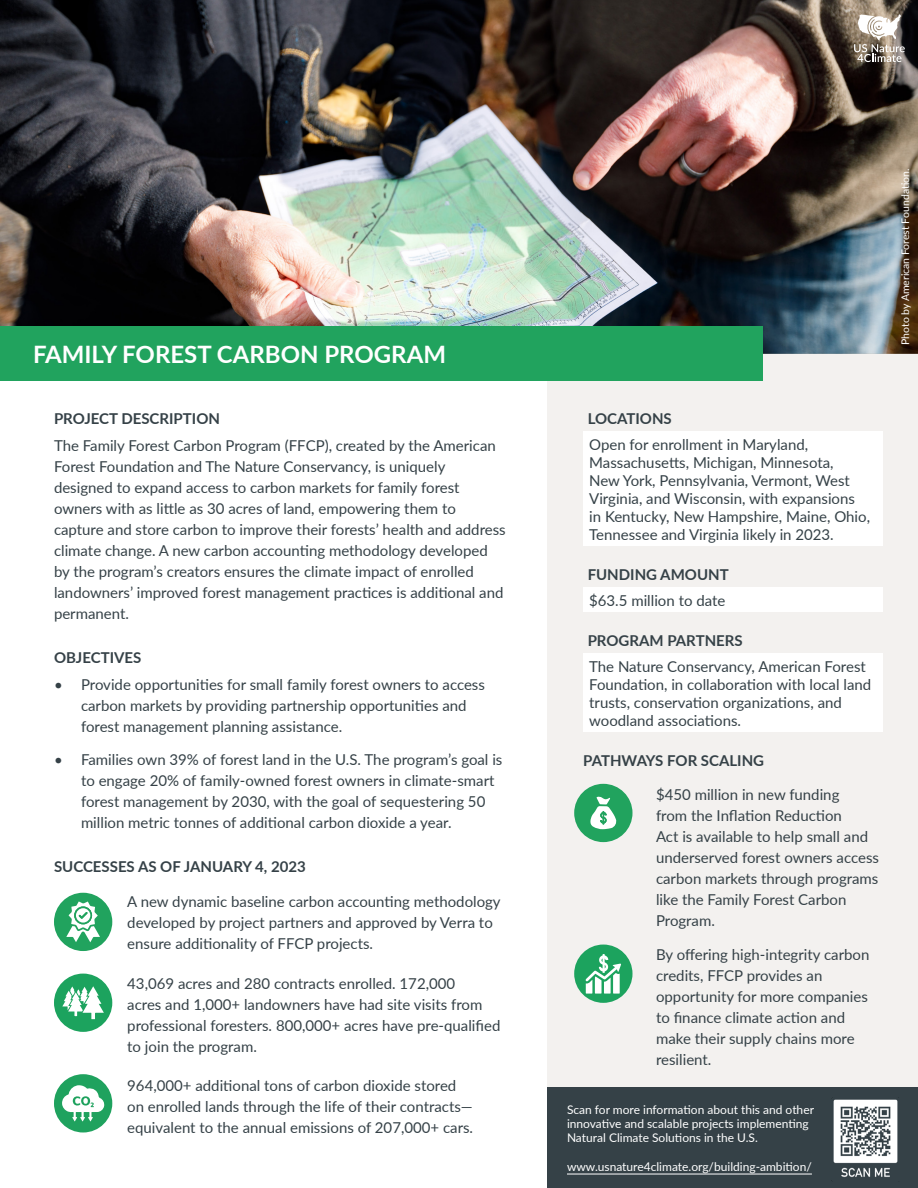
<style>
.page{position:relative;width:918px;height:1188px;background:#fff}
.page>*{position:absolute;margin:0;border:0;box-sizing:border-box;transform-origin:0 0}
.t1{font:700 24px "Lato";color:#fff}
.t2{font:15px/21px "Lato";color:#354147}
.t3{font:700 15px "Lato";color:#354147}
.t4{font:12px/14.4px "Lato";color:#fff}
.t5{font:10.5px "Lato";color:#fff}
</style>
<div class="page">
<img style="left:0;top:0;width:918px;height:353px">
<div style="left:547px;top:353px;width:371px;height:835px;background:#f3f1ef"></div>
<div style="left:583px;top:588px;width:299px;height:24px;background:#fff"></div>
<div style="left:583px;top:432px;width:299px;height:114px;background:#fff"></div>
<div style="left:583px;top:654px;width:299px;height:78px;background:#fff"></div>
<div style="left:0;top:326px;width:763px;height:54px;background:#21a35e"></div>
<div style="left:547px;top:1087px;width:371px;height:101px;background:#354147"></div>
<hr style="left:567px;top:1174px;width:245px;height:1px;background:#fff">
<img style="left:867px;top:14px;width:34px;height:26px">
<svg style="left:854px;top:44px;width:51px;height:18px"></svg>
<div style="left:574px;top:784px;width:59px;height:58px;background:#21a35e;border-radius:50%"></div>
<svg style="left:590px;top:797px;width:27px;height:32px"></svg>
<div style="left:54px;top:1074px;width:58px;height:58px;background:#1fa25e;border-radius:50%"></div>
<svg style="left:62px;top:1085px;width:43px;height:37px"></svg>
<div style="left:54px;top:893px;width:58px;height:58px;background:#21a35e;border-radius:50%"></div>
<svg style="left:66px;top:901px;width:34px;height:41px"></svg>
<div style="left:54px;top:974px;width:58px;height:58px;background:#1ca35e;border-radius:50%"></div>
<svg style="left:62px;top:986px;width:42px;height:33px"></svg>
<div style="left:574px;top:945px;width:59px;height:58px;background:#1ca35e;border-radius:50%"></div>
<svg style="left:585px;top:954px;width:36px;height:40px"></svg>
<img style="left:833px;top:1099px;width:65px;height:78px">
<p class="t1" style="left:33px;top:337px;width:415px">FAMILY FOREST CARBON PROGRAM</p>
<p class="t3" style="left:54px;top:407px;width:168px">PROJECT DESCRIPTION</p>
<p class="t2" style="left:54px;top:434px;width:453px">The Family Forest Carbon Program (FFCP), created by the American Forest Foundation and The Nature Conservancy, is uniquely designed to expand access to carbon markets for family forest owners with as little as 30 acres of land, empowering them to capture and store carbon to improve their forests’ health and address climate change. A new carbon accounting methodology developed by the program’s creators ensures the climate impact of enrolled landowners’ improved forest management practices is additional and permanent.</p>
<p class="t3" style="left:54px;top:647px;width:89px">OBJECTIVES</p>
<p class="t2" style="left:81px;top:673px;width:405px;text-indent:-27px">• Provide opportunities for small family forest owners to access carbon markets by providing partnership opportunities and forest management planning assistance.</p>
<p class="t2" style="left:81px;top:748px;width:423px;text-indent:-27px">• Families own 39% of forest land in the U.S. The program’s goal is to engage 20% of family-owned forest owners in climate-smart forest management by 2030, with the goal of sequestering 50 million metric tonnes of additional carbon dioxide a year.</p>
<p class="t3" style="left:54px;top:856px;width:253px">SUCCESSES AS OF JANUARY 4, 2023</p>
<p class="t2" style="left:127px;top:891px;width:375px">A new dynamic baseline carbon accounting methodology developed by project partners and approved by Verra to ensure additionality of FFCP projects.</p>
<p class="t2" style="left:127px;top:972px;width:375px">43,069 acres and 280 contracts enrolled. 172,000<br>acres and 1,000+ landowners have had site visits from professional foresters. 800,000+ acres have pre-qualified to join the program.</p>
<p class="t2" style="left:127px;top:1074px;width:347px">964,000+ additional tons of carbon dioxide stored on enrolled lands through the life of their contracts— equivalent to the annual emissions of 207,000+ cars.</p>
<p class="t5" style="left:898px;top:345px;width:178px;rotate:-90deg">Photo by American Forest Foundation.</p>
<p class="t3" style="left:588px;top:407px;width:86px">LOCATIONS</p>
<p class="t2" style="left:589px;top:435px;width:282px;line-height:18px">Open for enrollment in Maryland, Massachusetts, Michigan, Minnesota,<br>New York, Pennsylvania, Vermont, West Virginia, and Wisconsin, with expansions in Kentucky, New Hampshire, Maine, Ohio, Tennessee and Virginia likely in 2023.</p>
<p class="t3" style="left:588px;top:563px;width:143px">FUNDING AMOUNT</p>
<p class="t2" style="left:589px;top:589px;width:138px">$63.5 million to date</p>
<p class="t3" style="left:588px;top:629px;width:157px">PROGRAM PARTNERS</p>
<p class="t2" style="left:589px;top:657px;width:284px;line-height:18px">The Nature Conservancy, American Forest Foundation, in collaboration with local land trusts, conservation organizations, and woodland associations.</p>
<p class="t3" style="left:583px;top:749px;width:183px">PATHWAYS FOR SCALING</p>
<p class="t2" style="left:656px;top:783px;width:224px">$450 million in new funding<br>from the Inflation Reduction<br>Act is available to help small and underserved forest owners access carbon markets through programs like the Family Forest Carbon<br>Program.</p>
<p class="t2" style="left:656px;top:944px;width:215px">By offering high-integrity carbon credits, FFCP provides an opportunity for more companies to finance climate action and make their supply chains more resilient.</p>
<p class="t4" style="left:567px;top:1102px;width:249px">Scan for more information about this and other</p>
<p class="t4" style="left:567px;top:1116px;width:243px">innovative and scalable projects implementing<br>Natural Climate Solutions in the U.S.</p>
<p class="t4" style="left:567px;top:1159px;width:246px">www.usnature4climate.org/building-ambition/</p>
</div>
